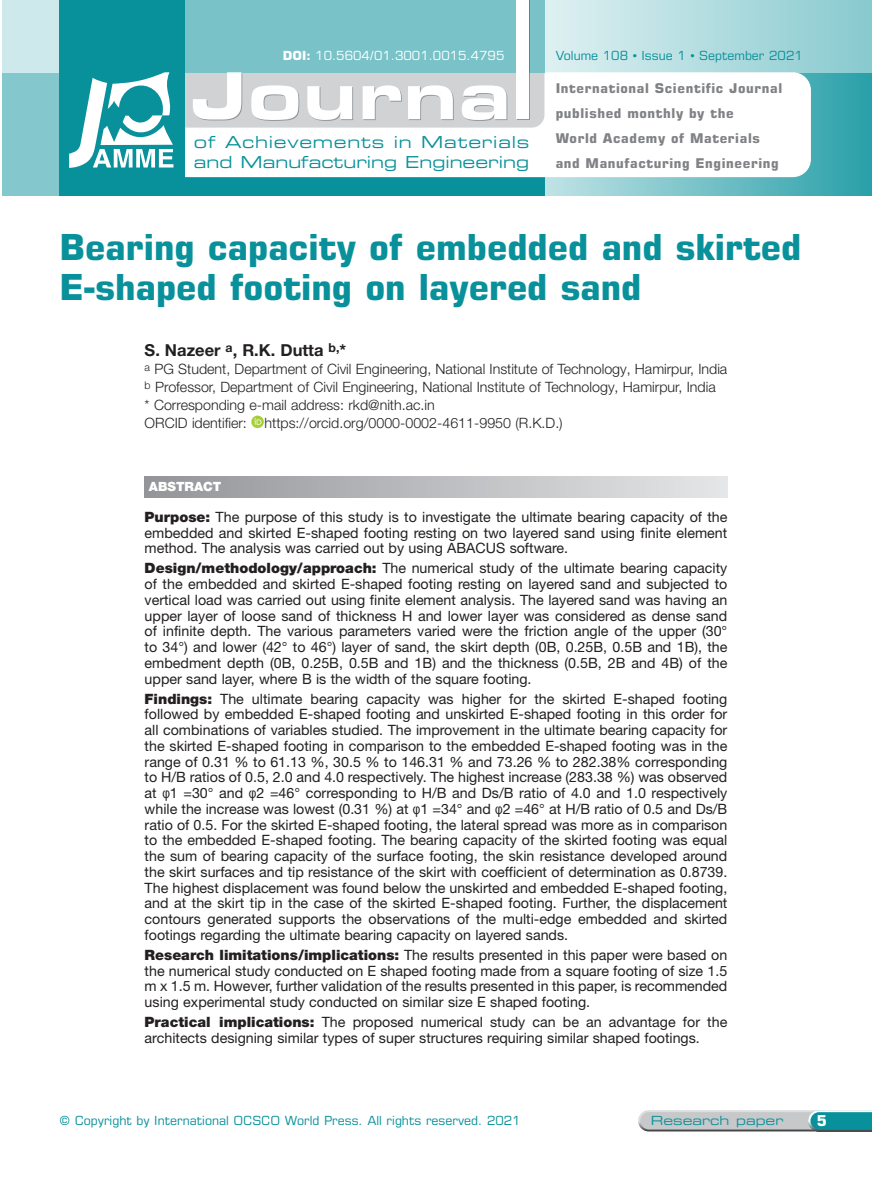
<style>
.page{position:relative;width:872px;height:1191px;background:#fff}
.page>*{position:absolute;margin:0;border:0;box-sizing:border-box;transform-origin:0 0}
.tytuł_artykułu{font:700 36px/40.5px "Eurostile LT Pro";color:#09919b}
.t1{font:16.5px/19.8px "Eurostile LT Pro Ex 2";color:#09919b}
.autorzy{font:700 16.5px "Helvetica Neue LT Pro";color:#231f20}
.tekst_abstraktu{font:14.25px/15.8px "Helvetica Neue LT Pro";color:#231f20;text-align:justify}
.uczelnia{font:300 14.25px "Helvetica Neue LT Pro";color:#231f20}
.t2{font:700 14.1px "Eurostile LT Pro";color:#fff}
.t3{font:700 13.5px/24.8px "Eurostile LT Pro";letter-spacing:.045em;color:#808285}
.t4{font:900 12.75px "Helvetica Neue LT Pro";color:#fff}
.t5{font:12.6px "Eurostile LT Pro";color:#09919b}
.t6{font:12.6px "Eurostile LT Pro";color:#fff}
.t7{font:12.6px "Eurostile LT Pro Ex 2";color:#09919b}
.s1{font-weight:700}
.s2{font-weight:900}
.s3{font-family:"Arial Narrow"}
</style>
<div class="page">
<svg style="left:638px;top:1110px;width:234px;height:21px;background:#99b7ba"></svg>
<div style="left:514px;top:0;width:358px;height:196px;background:linear-gradient(to right,#c9e7e9,#2da1aa)"></div>
<div style="left:514px;top:0;width:358px;height:72px;background:linear-gradient(to right,#e4f3f4,#89cacf)"></div>
<div style="left:60px;top:0;width:484px;height:196px;background:#09919b"></div>
<div style="left:138px;top:72px;width:673px;height:105px;background:#fff;border-radius:18px"></div>
<svg style="left:185px;top:72px;width:359px;height:56px;background:#cfd2d4"></svg>
<div style="left:2px;top:0;width:58px;height:196px;background:#84c8cd"></div>
<div style="left:2px;top:0;width:58px;height:72px;background:#cee9eb"></div>
<div style="left:185px;top:0;width:359px;height:72px;background:#78c2c8"></div>
<div style="left:60px;top:0;width:125px;height:196px;background:#09919b"></div>
<svg style="left:69px;top:72px;width:104px;height:96px"></svg>
<div style="left:518px;top:72px;width:12px;height:48px;background:#939598"></div>
<svg style="left:193px;top:72px;width:49px;height:48px"></svg>
<svg style="left:251px;top:85px;width:48px;height:36px"></svg>
<svg style="left:307px;top:86px;width:46px;height:35px"></svg>
<svg style="left:362px;top:85px;width:40px;height:35px"></svg>
<svg style="left:408px;top:85px;width:46px;height:35px"></svg>
<svg style="left:462px;top:85px;width:45px;height:36px"></svg>
<div style="left:518px;top:0;width:12px;height:72px;background:#229ca5"></div>
<div style="left:517px;top:0;width:12px;height:119px;background:#fff"></div>
<svg style="left:251px;top:415px;width:13px;height:13px"></svg>
<svg style="left:255px;top:418px;width:6px;height:7px"></svg>
<div style="left:145px;top:476px;width:582px;height:21px;background:linear-gradient(to right,#939498,#e5e6e7)"></div>
<p class="t6" style="left:283px;top:48px;width:223px"><span class="s1">DOI:</span> 10.5604/01.3001.0015.4795</p>
<p class="t5" style="left:556px;top:48px;width:248px">Volume 108 • Issue 1 • September 2021</p>
<p class="t1" style="left:194px;top:132px;width:337px">of Achievements in Materials and Manufacturing Engineering</p>
<p class="t3" style="left:555px;top:76px;width:228px">International Scientific Journal published monthly by the<br>World Academy of Materials and Manufacturing Engineering</p>
<p class="tytuł_artykułu" style="left:60px;top:226px;width:743px">Bearing capacity of embedded and skirted<br>E-shaped footing on layered sand</p>
<p class="autorzy" style="left:145px;top:340px;width:203px">S. Nazeer <sup>a</sup>, R.K. Dutta <sup>b,</sup>*</p>
<p class="uczelnia" style="left:145px;top:360px;width:584px"><sup>a</sup> PG Student, Department of Civil Engineering, National Institute of Technology, Hamirpur, India</p>
<p class="uczelnia" style="left:145px;top:378px;width:572px"><sup>b</sup> Professor, Department of Civil Engineering, National Institute of Technology, Hamirpur, India</p>
<p class="uczelnia" style="left:145px;top:396px;width:292px">* Corresponding e-mail address: rkd@nith.ac.in</p>
<p class="uczelnia" style="left:145px;top:414px;width:419px">ORCID identifier: https://orcid.org/0000-0002-4611-9950 (R.K.D.)</p>
<p class="t4" style="left:149px;top:479px;width:74px">ABSTRACT</p>
<p class="tekst_abstraktu" style="left:145px;top:508px;width:584px"><span class="s2">Purpose:</span> The purpose of this study is to investigate the ultimate bearing capacity of the embedded and skirted E-shaped footing resting on two layered sand using finite element method. The analysis was carried out by using ABACUS software.</p>
<p class="tekst_abstraktu" style="left:145px;top:560px;width:584px"><span class="s2">Design/methodology/approach:</span> The numerical study of the ultimate bearing capacity of the embedded and skirted E-shaped footing resting on layered sand and subjected to vertical load was carried out using finite element analysis. The layered sand was having an upper layer of loose sand of thickness H and lower layer was considered as dense sand of infinite depth. The various parameters varied were the friction angle of the upper (30° to 34°) and lower (42° to 46°) layer of sand, the skirt depth (0B, 0.25B, 0.5B and 1B), the embedment depth (0B, 0.25B, 0.5B and 1B) and the thickness (0.5B, 2B and 4B) of the upper sand layer, where B is the width of the square footing.</p>
<p class="tekst_abstraktu" style="left:145px;top:690px;width:584px"><span class="s2">Findings:</span> The ultimate bearing capacity was higher for the skirted E-shaped footing followed by embedded E-shaped footing and unskirted E-shaped footing in this order for all combinations of variables studied. The improvement in the ultimate bearing capacity for the skirted E-shaped footing in comparison to the embedded E-shaped footing was in the range of 0.31 % to 61.13 %, 30.5 % to 146.31 % and 73.26 % to 282.38% corresponding to H/B ratios of 0.5, 2.0 and 4.0 respectively. The highest increase (283.38 %) was observed at <span class="s3">φ</span>1 =30° and <span class="s3">φ</span>2 =46° corresponding to H/B and Ds/B ratio of 4.0 and 1.0 respectively while the increase was lowest (0.31 %) at <span class="s3">φ</span>1 =34° and <span class="s3">φ</span>2 =46° at H/B ratio of 0.5 and Ds/B ratio of 0.5. For the skirted E-shaped footing, the lateral spread was more as in comparison to the embedded E-shaped footing. The bearing capacity of the skirted footing was equal the sum of bearing capacity of the surface footing, the skin resistance developed around the skirt surfaces and tip resistance of the skirt with coefficient of determination as 0.8739.<br>The highest displacement was found below the unskirted and embedded E-shaped footing, and at the skirt tip in the case of the skirted E-shaped footing. Further, the displacement contours generated supports the observations of the multi-edge embedded and skirted footings regarding the ultimate bearing capacity on layered sands.</p>
<p class="tekst_abstraktu" style="left:145px;top:946px;width:584px"><span class="s2">Research limitations/implications:</span> The results presented in this paper were based on the numerical study conducted on E shaped footing made from a square footing of size 1.5 m x 1.5 m. However, further validation of the results presented in this paper, is recommended using experimental study conducted on similar size E shaped footing.</p>
<p class="tekst_abstraktu" style="left:145px;top:1014px;width:584px"><span class="s2">Practical implications:</span> The proposed numerical study can be an advantage for the architects designing similar types of super structures requiring similar shaped footings.</p>
<p class="t5" style="left:60px;top:1113px;width:462px">© Copyright by International OCSCO World Press. All rights reserved. 2021</p>
<p class="t7" style="left:651px;top:1112px;width:134px">Research paper</p>
<p class="t2" style="left:816px;top:1112px;width:11px">5</p>
</div>
